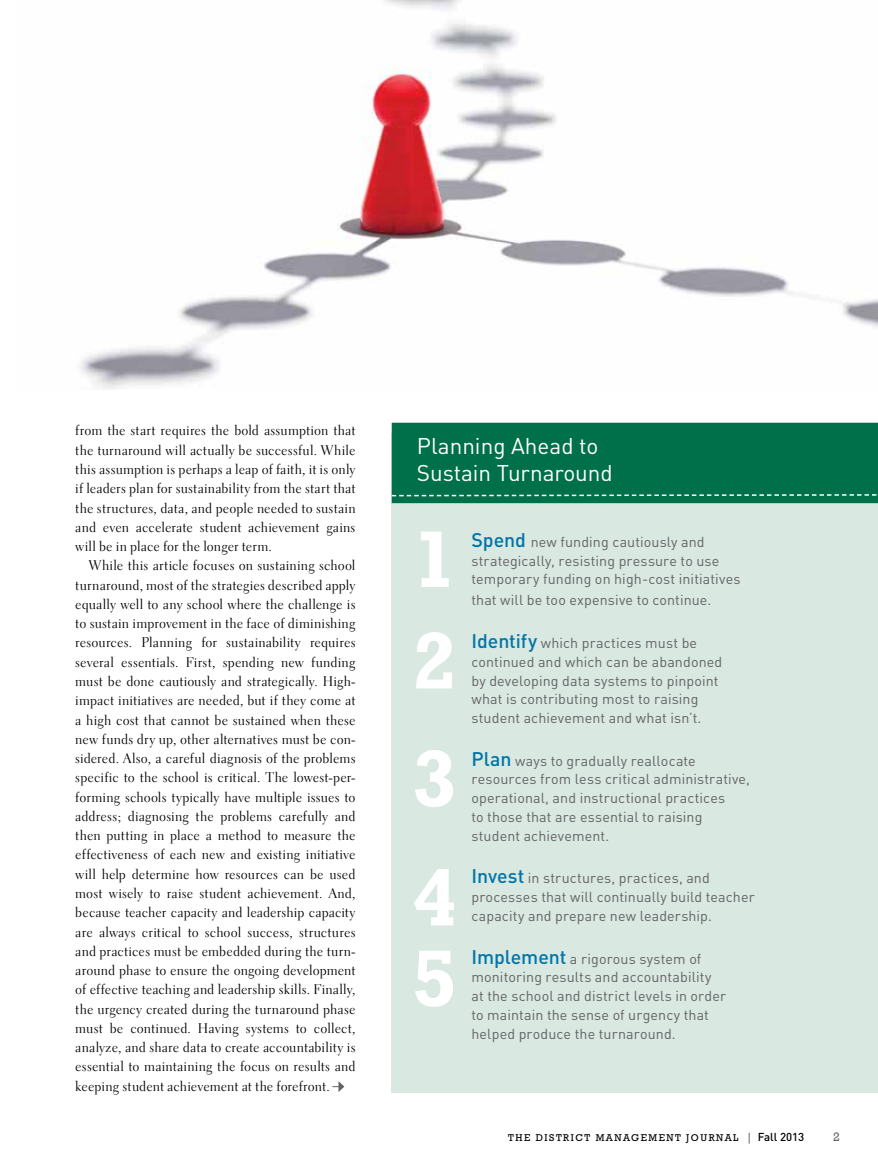
<style>
.page{position:relative;width:878px;height:1175px;background:#fff}
.page>*{position:absolute;margin:0;border:0;box-sizing:border-box;transform-origin:0 0}
.t1{font:700 81.6px/101.4px "Rockwell";color:#fff}
.t2{font:22.5px/27px "DIN";color:#fff}
.t3{font:14.25px/19.2px "Electra LH Display";letter-spacing:.045em;color:#000;text-align:justify}
.t4{font:14.25px/18.8px "DIN";letter-spacing:.01em;color:#626365}
.t5{font:12.45px "Rockwell";color:#636466}
.t6{font:10.05px "Rockwell";letter-spacing:.15em;color:#000}
.s1{font-weight:500;font-size:19.5px;color:#0075a8}
.s2{font-size:12.15px;color:#636466}
.s3{font-family:"DIN";font-weight:500;font-size:11.4px}
</style>
<div class="page">
<div style="left:392px;top:433px;width:486px;height:659px;background:#d9e8e1"></div>
<div style="left:391px;top:423px;width:487px;height:80px;background:#00704a"></div>
<img style="left:80px;top:0;width:798px;height:389px">
<svg style="left:332px;top:1081px;width:12px;height:11px"></svg>
<p class="t3" style="left:76px;top:421px;width:281px">from the start requires the bold assumption that the turnaround will actually be successful. While this assumption is perhaps a leap of faith, it is only if leaders plan for sustainability from the start that the structures, data, and people needed to sustain and even accelerate student achievement gains will be in place for the longer term.</p>
<p class="t3" style="left:76px;top:556px;width:281px;text-indent:13px">While this article focuses on sustaining school turnaround, most of the strategies described apply equally well to any school where the challenge is to sustain improvement in the face of diminishing resources. Planning for sustainability requires several essentials. First, spending new funding must be done cautiously and strategically. High&shy;impact initiatives are needed, but if they come at a high cost that cannot be sustained when these new funds dry up, other alternatives must be con&shy;sidered. Also, a careful diagnosis of the problems specific to the school is critical. The lowest-per&shy;forming schools typically have multiple issues to address; diagnosing the problems carefully and then putting in place a method to measure the effectiveness of each new and existing initiative will help determine how resources can be used most wisely to raise student achievement. And, because teacher capacity and leadership capacity are always critical to school success, structures and practices must be embedded during the turn&shy;around phase to ensure the ongoing development of effective teaching and leadership skills. Finally, the urgency created during the turnaround phase must be continued. Having systems to collect, analyze, and share data to create accountability is essential to maintaining the focus on results and keeping student achievement at the forefront.</p>
<h2 class="t2" style="left:417px;top:432px;width:197px">Planning Ahead to<br>Sustain Turnaround</h2>
<h1 class="t1" style="left:412px;top:509px;width:47px">1<br>2</h1>
<h1 class="t1" style="left:412px;top:719px;width:47px;line-height:118.9px">3<br>4</h1>
<h1 class="t1" style="left:412px;top:928px;width:47px">5</h1>
<p class="t4" style="left:471px;top:532px;width:270px"><span class="s1">Spend</span> new funding cautiously and strategically, resisting pressure to use temporary funding on high-cost initiatives</p>
<p class="t4" style="left:471px;top:590px;width:241px">that will be too expensive to continue.</p>
<p class="t4" style="left:471px;top:633px;width:252px"><span class="s1">Identify</span> which practices must be continued and which can be abandoned by developing data systems to pinpoint what is contributing most to raising student achievement and what isn’t.</p>
<p class="t4" style="left:471px;top:751px;width:280px"><span class="s1">Plan</span> ways to gradually reallocate resources from less critical administrative, operational, and instructional practices<br>to those that are essential to raising student achievement.</p>
<p class="t4" style="left:471px;top:868px;width:285px"><span class="s1">Invest</span> in structures, practices, and processes that will continually build teacher capacity and prepare new leadership.</p>
<p class="t4" style="left:471px;top:948px;width:256px"><span class="s1">Implement</span> a rigorous system of monitoring results and accountability at the school and district levels in order to maintain the sense of urgency that helped produce the turnaround.</p>
<p class="t6" style="left:508px;top:1132px;width:297px">THE DISTRICT MANAGEMENT JOURNAL <span class="s2">|</span> <span class="s3">Fall 2013</span></p>
<p class="t5" style="left:833px;top:1129px;width:8px">2</p>
</div>
